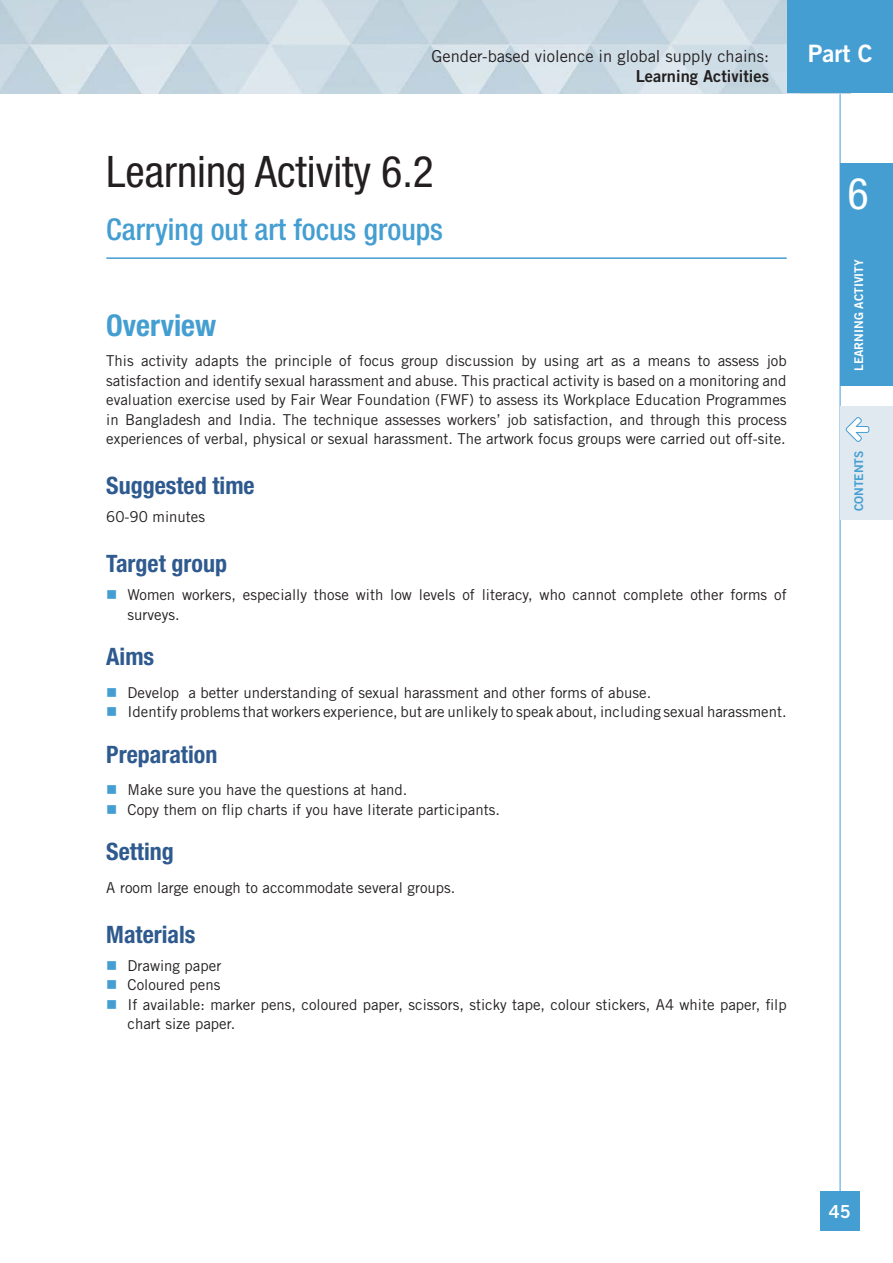
<style>
.page{position:relative;width:893px;height:1263px;background:#fff}
.page>*{position:absolute;margin:0;border:0;box-sizing:border-box;transform-origin:0 0}
.t1{font:condensed 43.5px "Helvetica Neue";color:#231f20}
.t2{font:condensed 43.5px "Helvetica Neue";color:#fff}
.t3{font:500 condensed 30px "Helvetica Neue";color:#449ed2}
.t4{font:700 condensed 30px "Helvetica Neue";color:#449ed2}
.t5{font:700 condensed 24px "Helvetica Neue";color:#2f5a8f}
.t6{font:24px "Trade Gothic Bold Two";color:#fff}
.t7{font:18px "Trade Gothic Bold Two";color:#fff}
.t8{font:16.5px "Trade Gothic";color:#231f20}
.t9{font:16.5px "Trade Gothic Bold Two";color:#231f20}
.t10{font:15px/19.5px "Trade Gothic";color:#231f20}
.t11{font:12px "Trade Gothic Bold Two";color:#fff}
.t12{font:12px "Trade Gothic Bold Two";color:#449ed2}
</style>
<div class="page">
<hr style="left:106px;top:257px;width:681px;height:2px;background:#449ed2">
<div style="left:821px;top:1191px;width:39px;height:39px;background:#449ed2"></div>
<hr style="left:840px;top:0;width:1px;height:1192px;background:#449ed2">
<img style="left:0;top:0;width:787px;height:93px">
<div style="left:787px;top:0;width:106px;height:93px;background:#449ed2"></div>
<div style="left:840px;top:163px;width:53px;height:223px;background:#449ed2"></div>
<div style="left:840px;top:407px;width:53px;height:113px;background:#e0e9f0"></div>
<svg style="left:845px;top:417px;width:25px;height:25px"></svg>
<p class="t8" style="left:431px;top:46px;width:339px">Gender-based violence in global supply chains:</p>
<h3 class="t6" style="left:808px;top:38px;width:66px">Part C</h3>
<p class="t9" style="left:636px;top:66px;width:135px">Learning Activities</p>
<h1 class="t1" style="left:106px;top:147px;width:329px">Learning Activity 6.2</h1>
<h2 class="t3" style="left:106px;top:212px;width:338px">Carrying out art focus groups</h2>
<h2 class="t4" style="left:106px;top:307px;width:111px">Overview</h2>
<p class="t10" style="left:106px;top:351px;width:682px;text-align:justify">This activity adapts the principle of focus group discussion by using art as a means to assess job satisfaction and identify sexual harassment and abuse. This practical activity is based on a monitoring and evaluation exercise used by Fair Wear Foundation (FWF) to assess its Workplace Education Programmes in Bangladesh and India. The technique assesses workers’ job satisfaction, and through this process experiences of verbal, physical or sexual harassment. The artwork focus groups were carried out off-site.</p>
<h3 class="t5" style="left:106px;top:471px;width:150px">Suggested time</h3>
<p class="t10" style="left:106px;top:507px;width:100px">60-90 minutes</p>
<h3 class="t5" style="left:106px;top:549px;width:122px">Target group</h3>
<p class="t10" style="left:128px;top:585px;width:661px">Women workers, especially those with low levels of literacy, who cannot complete other forms of surveys.</p>
<h3 class="t5" style="left:106px;top:642px;width:49px">Aims</h3>
<p class="t10" style="left:128px;top:682px;width:661px">Develop a better understanding of sexual harassment and other forms of abuse.<br>Identify problems that workers experience, but are unlikely to speak about, including sexual harassment.</p>
<h3 class="t5" style="left:106px;top:740px;width:113px">Preparation</h3>
<p class="t10" style="left:128px;top:780px;width:374px">Make sure you have the questions at hand.<br>Copy them on flip charts if you have literate participants.</p>
<h3 class="t5" style="left:106px;top:837px;width:69px">Setting</h3>
<p class="t10" style="left:106px;top:877px;width:351px">A room large enough to accommodate several groups.</p>
<h3 class="t5" style="left:106px;top:919px;width:91px">Materials</h3>
<p class="t10" style="left:128px;top:955px;width:661px">Drawing paper<br>Coloured pens<br>If available: marker pens, coloured paper, scissors, sticky tape, colour stickers, A4 white paper, filp chart size paper.</p>
<h1 class="t2" style="left:848px;top:168px;width:22px">6</h1>
<p class="t11" style="left:851px;top:371px;width:113px;rotate:-90deg">LEARNING ACTIVITY</p>
<p class="t12" style="left:851px;top:511px;width:62px;rotate:-90deg">CONTENTS</p>
<p class="t7" style="left:829px;top:1200px;width:23px">45</p>
</div>
